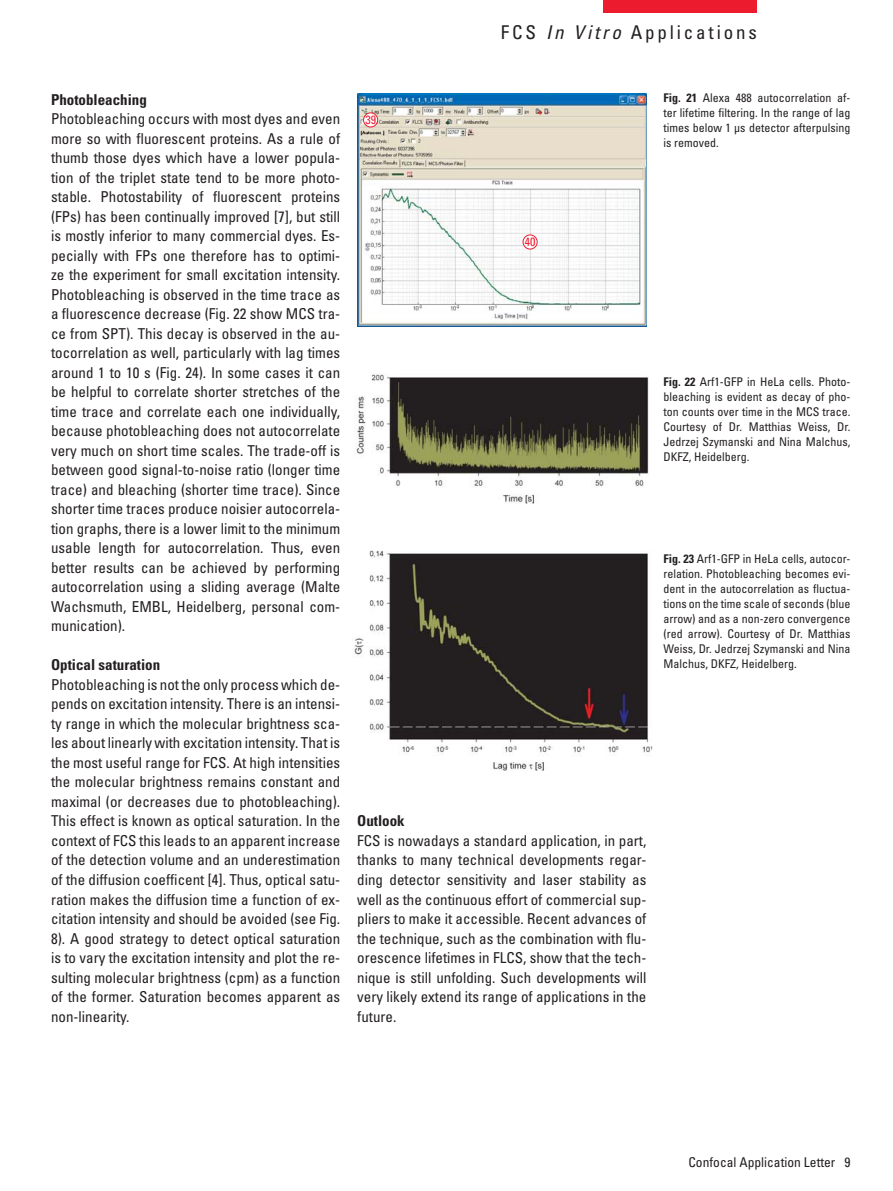
<style>
.page{position:relative;width:893px;height:1191px;background:#fff}
.page>*{position:absolute;margin:0;border:0;box-sizing:border-box;transform-origin:0 0}
.t1{font:condensed 18.9px "Univers LT Std";letter-spacing:.15em;color:#231f20}
.t2{font:condensed 15px/19.5px "Univers LT Std";color:#231f20;text-align:justify}
.t3{font:700 condensed 15px "Univers LT Std";color:#231f20}
.t4{font:condensed 13.5px "Univers LT Std";color:#231f20}
.t5{font:condensed 12px/15px "Univers LT Std";color:#231f20;text-align:justify}
.t6{font:condensed 12px "Univers LT Std";color:#ed1b2e}
.s1{font-style:italic}
.s2{font-weight:700}
</style>
<div class="page">
<div style="left:604px;top:0;width:153px;height:13px;background:#ed1b2e"></div>
<img style="left:356px;top:374px;width:293px;height:129px">
<img style="left:354px;top:550px;width:299px;height:221px">
<img style="left:357px;top:94px;width:289px;height:233px">
<div style="left:523px;top:235px;width:14px;height:14px;background:#fff;border-radius:50%"></div>
<div style="left:523px;top:234px;width:15px;height:15px;border:1px solid #ed1b2e;border-radius:50%"></div>
<div style="left:364px;top:113px;width:14px;height:14px;background:#fff;border-radius:50%"></div>
<div style="left:363px;top:112px;width:15px;height:15px;border:1px solid #ed1b2e;border-radius:50%"></div>
<p class="t1" style="left:501px;top:24px;width:257px">FCS <span class="s1">In Vitro</span> Applications</p>
<p class="t3" style="left:51px;top:92px;width:97px">Photobleaching</p>
<p class="t2" style="left:51px;top:110px;width:291px">Photobleaching occurs with most dyes and even more so with fluorescent proteins. As a rule of thumb those dyes which have a lower popula&shy;tion of the triplet state tend to be more photo&shy;stable. Photostability of fluorescent proteins (FPs) has been continually improved [7], but still is mostly inferior to many commercial dyes. Es&shy;pecially with FPs one therefore has to optimi&shy;ze the experiment for small excitation intensity.<br>Photobleaching is observed in the time trace as a fluorescence decrease (Fig. 22 show MCS tra&shy;ce from SPT). This decay is observed in the au&shy;tocorrelation as well, particularly with lag times around 1 to 10 s (Fig. 24). In some cases it can be helpful to correlate shorter stretches of the time trace and correlate each one individually, because photobleaching does not autocorrelate very much on short time scales. The trade-off is between good signal-to-noise ratio (longer time trace) and bleaching (shorter time trace). Since shorter time traces produce noisier autocorrela&shy;tion graphs, there is a lower limit to the minimum usable length for autocorrelation. Thus, even better results can be achieved by performing autocorrelation using a sliding average (Malte Wachsmuth, EMBL, Heidelberg, personal com&shy;munication).</p>
<p class="t3" style="left:51px;top:658px;width:111px">Optical saturation</p>
<p class="t2" style="left:51px;top:676px;width:291px">Photobleaching is not the only process which de&shy;pends on excitation intensity. There is an intensi&shy;ty range in which the molecular brightness sca&shy;les about linearly with excitation intensity. That is the most useful range for FCS. At high intensities the molecular brightness remains constant and maximal (or decreases due to photobleaching).<br>This effect is known as optical saturation. In the context of FCS this leads to an apparent increase of the detection volume and an underestimation of the diffusion coefficent [4]. Thus, optical satu&shy;ration makes the diffusion time a function of ex&shy;citation intensity and should be avoided (see Fig.<br>8). A good strategy to detect optical saturation is to vary the excitation intensity and plot the re&shy;sulting molecular brightness (cpm) as a function of the former. Saturation becomes apparent as non-linearity.</p>
<p class="t6" style="left:365px;top:114px;width:12px">39</p>
<p class="t6" style="left:525px;top:236px;width:12px">40</p>
<p class="t3" style="left:357px;top:814px;width:49px">Outlook</p>
<p class="t2" style="left:357px;top:832px;width:291px">FCS is nowadays a standard application, in part, thanks to many technical developments regar&shy;ding detector sensitivity and laser stability as well as the continuous effort of commercial sup&shy;pliers to make it accessible. Recent advances of the technique, such as the combination with flu&shy;orescence lifetimes in FLCS, show that the tech&shy;nique is still unfolding. Such developments will very likely extend its range of applications in the future.</p>
<p class="t5" style="left:663px;top:91px;width:189px"><span class="s2">Fig. 21</span> Alexa 488 autocorrelation af&shy;ter lifetime filtering. In the range of lag times below 1 μs detector afterpulsing is removed.</p>
<p class="t5" style="left:663px;top:375px;width:189px"><span class="s2">Fig. 22</span> Arf1-GFP in HeLa cells. Photo&shy;bleaching is evident as decay of pho&shy;ton counts over time in the MCS trace.<br>Courtesy of Dr. Matthias Weiss, Dr.<br>Jedrzej Szymanski and Nina Malchus, DKFZ, Heidelberg.</p>
<p class="t5" style="left:663px;top:552px;width:189px"><span class="s2">Fig. 23</span> Arf1-GFP in HeLa cells, autocor&shy;relation. Photobleaching becomes evi&shy;dent in the autocorrelation as fluctua&shy;tions on the time scale of seconds (blue arrow) and as a non-zero convergence (red arrow). Courtesy of Dr. Matthias Weiss, Dr. Jedrzej Szymanski and Nina Malchus, DKFZ, Heidelberg.</p>
<p class="t4" style="left:688px;top:1155px;width:163px">Confocal Application Letter 9</p>
</div>
